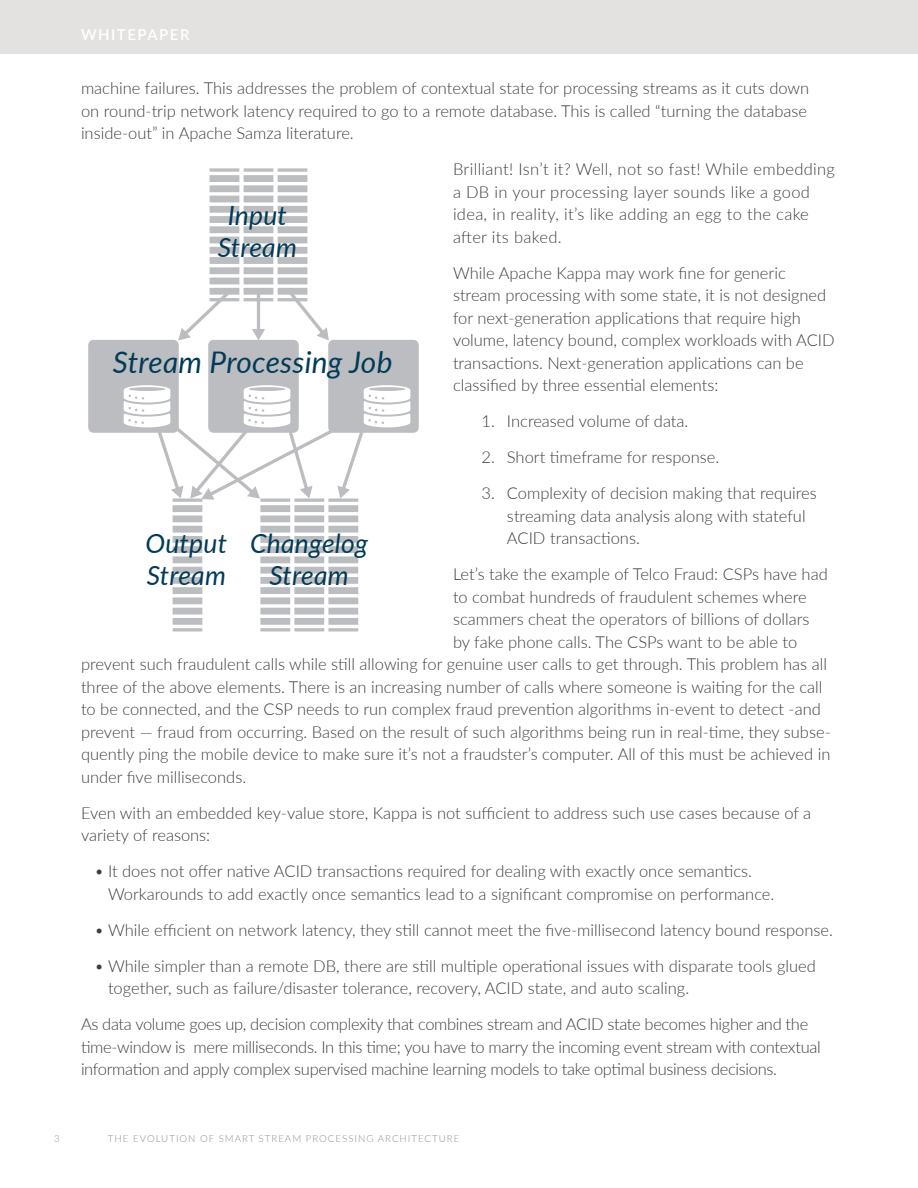
<style>
.page{position:relative;width:918px;height:1188px;background:#fff}
.page>*{position:absolute;margin:0;border:0;box-sizing:border-box;transform-origin:0 0}
.t1{font:italic 29.85px "Lato";letter-spacing:.01em;color:#023b58}
.t2{font:italic 26.55px/31.8px "Lato";letter-spacing:.01em;color:#023b58;text-align:center}
.Body_Copy{font:300 16.5px/22.5px "Lato";color:#3e3e3f}
.Body_Copy-2{font:300 16.5px/22.5px "Lato";letter-spacing:-.02em;color:#3e3e3f}
.Body_Copy-3{font:300 16.5px/22.5px "Lato";letter-spacing:.02em;color:#3e3e3f}
.t3{font:600 15px "Lato";letter-spacing:.1em;color:#fff}
.t4{font:300 9.75px "Lato";letter-spacing:.1em;color:#908e89}
</style>
<div class="page">
<div style="left:0;top:0;width:918px;height:54px;background:#e3e2e0"></div>
<svg style="left:278px;top:168px;width:29px;height:4px"></svg>
<svg style="left:210px;top:168px;width:29px;height:4px"></svg>
<svg style="left:244px;top:168px;width:29px;height:4px"></svg>
<div style="left:89px;top:340px;width:89px;height:92px;background:#bcbdc0;border-radius:5px"></div>
<div style="left:88px;top:340px;width:91px;height:93px;border:1px solid #bcbdc0;border-radius:5px"></div>
<div style="left:209px;top:340px;width:89px;height:92px;background:#bcbdc0;border-radius:5px"></div>
<div style="left:208px;top:340px;width:91px;height:93px;border:1px solid #bcbdc0;border-radius:5px"></div>
<div style="left:329px;top:340px;width:89px;height:92px;background:#bcbdc0;border-radius:5px"></div>
<div style="left:328px;top:340px;width:91px;height:93px;border:1px solid #bcbdc0;border-radius:5px"></div>
<hr style="left:328px;top:628px;width:30px;height:3px;background:#bcbdc0">
<hr style="left:260px;top:628px;width:30px;height:3px;background:#bcbdc0">
<hr style="left:294px;top:628px;width:30px;height:3px;background:#bcbdc0">
<hr style="left:173px;top:628px;width:29px;height:3px;background:#bcbdc0">
<svg style="left:178px;top:175px;width:151px;height:165px"></svg>
<svg style="left:124px;top:385px;width:286px;height:240px"></svg>
<p class="t3" style="left:81px;top:23px;width:110px">WHITEPAPER</p>
<p class="Body_Copy" style="left:81px;top:77px;width:730px">machine failures. This addresses the problem of contextual state for processing streams as it cuts down on round-trip network latency required to go to a remote database. This is called “turning the database inside-out” in Apache Samza literature.</p>
<p class="Body_Copy-3" style="left:453px;top:158px;width:384px">Brilliant! Isn’t it? Well, not so fast! While embedding a DB in your processing layer sounds like a good idea, in reality, it’s like adding an egg to the cake after its baked.</p>
<p class="Body_Copy" style="left:453px;top:261px;width:383px">While Apache Kappa may work fine for generic stream processing with some state, it is not designed for next-generation applications that require high volume, latency bound, complex workloads with ACID transactions. Next-generation applications can be classified by three essential elements:</p>
<p class="Body_Copy" style="left:482px;top:410px;width:208px">1. Increased volume of data.</p>
<p class="Body_Copy" style="left:482px;top:446px;width:239px">2. Short timeframe for response.</p>
<p class="Body_Copy" style="left:507px;top:482px;width:311px;text-indent:-25px">3. Complexity of decision making that requires streaming data analysis along with stateful<br>ACID transactions.</p>
<p class="Body_Copy" style="left:453px;top:563px;width:376px">Let’s take the example of Telco Fraud: CSPs have had</p>
<p class="Body_Copy" style="left:453px;top:585px;width:355px">to combat hundreds of fraudulent schemes where</p>
<p class="Body_Copy" style="left:453px;top:608px;width:358px">scammers cheat the operators of billions of dollars</p>
<p class="Body_Copy" style="left:453px;top:630px;width:346px">by fake phone calls. The CSPs want to be able to</p>
<p class="Body_Copy" style="left:81px;top:653px;width:748px">prevent such fraudulent calls while still allowing for genuine user calls to get through. This problem has all</p>
<p class="Body_Copy" style="left:81px;top:675px;width:743px">three of the above elements. There is an increasing number of calls where someone is waiting for the call</p>
<p class="Body_Copy" style="left:81px;top:698px;width:741px">to be connected, and the CSP needs to run complex fraud prevention algorithms in-event to detect -and</p>
<p class="Body_Copy" style="left:81px;top:720px;width:751px">prevent — fraud from occurring. Based on the result of such algorithms being run in real-time, they subse-</p>
<p class="Body_Copy" style="left:81px;top:743px;width:751px">quently ping the mobile device to make sure it’s not a fraudster’s computer. All of this must be achieved in</p>
<p class="Body_Copy" style="left:81px;top:765px;width:167px">under five milliseconds.</p>
<p class="Body_Copy" style="left:81px;top:801px;width:732px">Even with an embedded key-value store, Kappa is not sufficient to address such use cases because of a variety of reasons:</p>
<p class="Body_Copy" style="left:108px;top:860px;width:668px;text-indent:-14px">• It does not offer native ACID transactions required for dealing with exactly once semantics.<br>Workarounds to add exactly once semantics lead to a significant compromise on performance.</p>
<p class="Body_Copy" style="left:94px;top:918px;width:740px">• While efficient on network latency, they still cannot meet the five-millisecond latency bound response.</p>
<p class="Body_Copy" style="left:108px;top:954px;width:709px;text-indent:-14px">• While simpler than a remote DB, there are still multiple operational issues with disparate tools glued together, such as failure/disaster tolerance, recovery, ACID state, and auto scaling.</p>
<p class="Body_Copy-2" style="left:81px;top:1013px;width:741px">As data volume goes up, decision complexity that combines stream and ACID state becomes higher and the time-window is mere milliseconds. In this time; you have to marry the incoming event stream with contextual information and apply complex supervised machine learning models to take optimal business decisions.</p>
<p class="t2" style="left:218px;top:199px;width:81px">Input<br>Stream</p>
<p class="t1" style="left:113px;top:340px;width:281px">Stream Processing Job</p>
<p class="t2" style="left:250px;top:527px;width:119px">Changelog<br>Stream</p>
<p class="t2" style="left:145px;top:527px;width:83px;text-align:left">Output<br>Stream</p>
<p class="t4" style="left:54px;top:1132px;width:7px">3</p>
<p class="t4" style="left:108px;top:1132px;width:353px">THE EVOLUTION OF SMART STREAM PROCESSING ARCHITECTURE</p>
</div>
